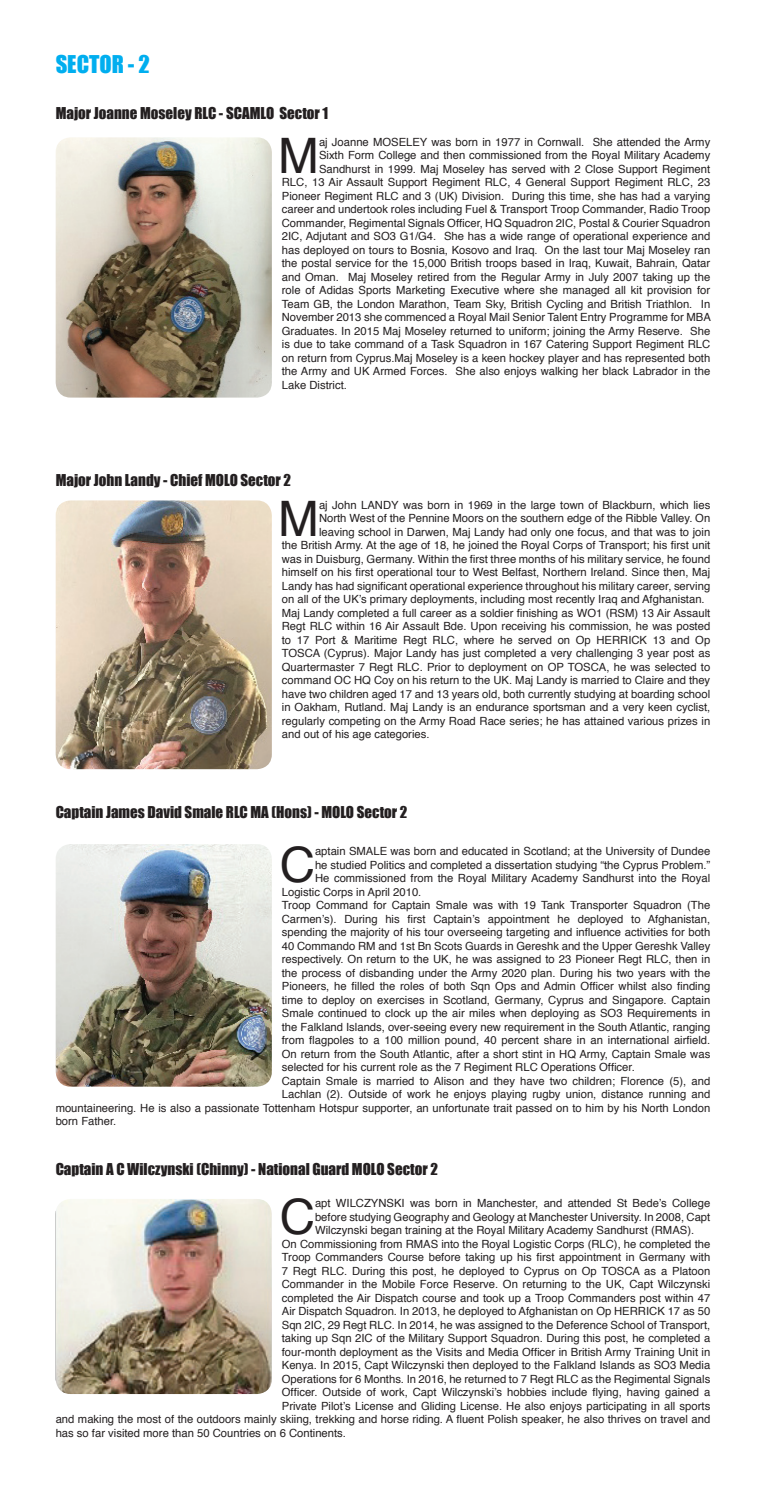
<style>
.page{position:relative;width:766px;height:1510px;background:#fff}
.page>*{position:absolute;margin:0;border:0;box-sizing:border-box;transform-origin:0 0}
.t1{font:48.88px "Helvetica";color:#231f20}
.t2{font:22.5px "Impact";color:#00aeef}
.t3{font:15px "Impact";color:#231f20}
.t4{font:11.25px/13.5px "Helvetica";color:#231f20;text-align:justify}
</style>
<div class="page">
<img style="left:56px;top:500px;width:216px;height:269px">
<img style="left:56px;top:844px;width:216px;height:242px">
<img style="left:56px;top:1199px;width:216px;height:195px">
<img style="left:56px;top:137px;width:216px;height:260px">
<p class="t2" style="left:56px;top:47px;width:96px">SECTOR - 2</p>
<p class="t3" style="left:56px;top:102px;width:274px">Major Joanne Moseley RLC - SCAMLO Sector 1</p>
<p class="t1" style="left:278px;top:118px;width:42px">M</p>
<p class="t4" style="left:319px;top:135px;width:392px">aj Joanne MOSELEY was born in 1977 in Cornwall. She attended the Army</p>
<p class="t4" style="left:319px;top:149px;width:392px">Sixth Form College and then commissioned from the Royal Military Academy</p>
<p class="t4" style="left:319px;top:162px;width:392px">Sandhurst in 1999. Maj Moseley has served with 2 Close Support Regiment</p>
<p class="t4" style="left:282px;top:176px;width:430px">RLC, 13 Air Assault Support Regiment RLC, 4 General Support Regiment RLC, 23</p>
<p class="t4" style="left:282px;top:189px;width:430px">Pioneer Regiment RLC and 3 (UK) Division. During this time, she has had a varying</p>
<p class="t4" style="left:282px;top:203px;width:430px">career and undertook roles including Fuel &amp; Transport Troop Commander, Radio Troop</p>
<p class="t4" style="left:282px;top:216px;width:430px">Commander, Regimental Signals Officer, HQ Squadron 2IC, Postal &amp; Courier Squadron</p>
<p class="t4" style="left:282px;top:230px;width:430px">2IC, Adjutant and SO3 G1/G4. She has a wide range of operational experience and</p>
<p class="t4" style="left:282px;top:243px;width:430px">has deployed on tours to Bosnia, Kosovo and Iraq. On the last tour Maj Moseley ran</p>
<p class="t4" style="left:282px;top:257px;width:430px">the postal service for the 15,000 British troops based in Iraq, Kuwait, Bahrain, Qatar</p>
<p class="t4" style="left:282px;top:270px;width:430px">and Oman. Maj Moseley retired from the Regular Army in July 2007 taking up the</p>
<p class="t4" style="left:282px;top:284px;width:430px">role of Adidas Sports Marketing Executive where she managed all kit provision for</p>
<p class="t4" style="left:282px;top:297px;width:430px">Team GB, the London Marathon, Team Sky, British Cycling and British Triathlon. In</p>
<p class="t4" style="left:282px;top:311px;width:430px">November 2013 she commenced a Royal Mail Senior Talent Entry Programme for MBA</p>
<p class="t4" style="left:282px;top:324px;width:430px">Graduates. In 2015 Maj Moseley returned to uniform; joining the Army Reserve. She</p>
<p class="t4" style="left:282px;top:338px;width:430px">is due to take command of a Task Squadron in 167 Catering Support Regiment RLC</p>
<p class="t4" style="left:282px;top:351px;width:430px">on return from Cyprus.Maj Moseley is a keen hockey player and has represented both</p>
<p class="t4" style="left:282px;top:365px;width:430px">the Army and UK Armed Forces. She also enjoys walking her black Labrador in the</p>
<p class="t4" style="left:282px;top:378px;width:67px">Lake District.</p>
<p class="t3" style="left:56px;top:468px;width:237px">Major John Landy - Chief MOLO Sector 2</p>
<p class="t1" style="left:278px;top:481px;width:42px">M</p>
<p class="t4" style="left:319px;top:498px;width:392px">aj John LANDY was born in 1969 in the large town of Blackburn, which lies</p>
<p class="t4" style="left:319px;top:512px;width:392px">North West of the Pennine Moors on the southern edge of the Ribble Valley. On</p>
<p class="t4" style="left:319px;top:525px;width:392px">leaving school in Darwen, Maj Landy had only one focus, and that was to join</p>
<p class="t4" style="left:282px;top:539px;width:430px">the British Army. At the age of 18, he joined the Royal Corps of Transport; his first unit</p>
<p class="t4" style="left:282px;top:552px;width:430px">was in Duisburg, Germany. Within the first three months of his military service, he found</p>
<p class="t4" style="left:282px;top:566px;width:430px">himself on his first operational tour to West Belfast, Northern Ireland. Since then, Maj</p>
<p class="t4" style="left:282px;top:579px;width:430px">Landy has had significant operational experience throughout his military career, serving</p>
<p class="t4" style="left:282px;top:593px;width:424px">on all of the UK’s primary deployments, including most recently Iraq and Afghanistan.</p>
<p class="t4" style="left:282px;top:606px;width:430px">Maj Landy completed a full career as a soldier finishing as WO1 (RSM) 13 Air Assault Regt RLC within 16 Air Assault Bde. Upon receiving his commission, he was posted to 17 Port &amp; Maritime Regt RLC, where he served on Op HERRICK 13 and Op TOSCA (Cyprus). Major Landy has just completed a very challenging 3 year post as Quartermaster 7 Regt RLC. Prior to deployment on OP TOSCA, he was selected to command OC HQ Coy on his return to the UK. Maj Landy is married to Claire and they have two children aged 17 and 13 years old, both currently studying at boarding school in Oakham, Rutland. Maj Landy is an endurance sportsman and a very keen cyclist, regularly competing on the Army Road Race series; he has attained various prizes in and out of his age categories.</p>
<p class="t3" style="left:56px;top:800px;width:353px">Captain James David Smale RLC MA (Hons) - MOLO Sector 2</p>
<p class="t1" style="left:279px;top:827px;width:37px">C</p>
<p class="t4" style="left:315px;top:844px;width:396px">aptain SMALE was born and educated in Scotland; at the University of Dundee</p>
<p class="t4" style="left:315px;top:858px;width:396px">he studied Politics and completed a dissertation studying “the Cyprus Problem.”</p>
<p class="t4" style="left:315px;top:871px;width:396px">He commissioned from the Royal Military Academy Sandhurst into the Royal</p>
<p class="t4" style="left:282px;top:885px;width:141px">Logistic Corps in April 2010.</p>
<p class="t4" style="left:282px;top:898px;width:430px">Troop Command for Captain Smale was with 19 Tank Transporter Squadron (The Carmen’s). During his first Captain’s appointment he deployed to Afghanistan, spending the majority of his tour overseeing targeting and influence activities for both 40 Commando RM and 1st Bn Scots Guards in Gereshk and the Upper Gereshk Valley respectively. On return to the UK, he was assigned to 23 Pioneer Regt RLC, then in the process of disbanding under the Army 2020 plan. During his two years with the Pioneers, he filled the roles of both Sqn Ops and Admin Officer whilst also finding time to deploy on exercises in Scotland, Germany, Cyprus and Singapore. Captain Smale continued to clock up the air miles when deploying as SO3 Requirements in the Falkland Islands, over-seeing every new requirement in the South Atlantic, ranging from flagpoles to a 100 million pound, 40 percent share in an international airfield.<br>On return from the South Atlantic, after a short stint in HQ Army, Captain Smale was selected for his current role as the 7 Regiment RLC Operations Officer.</p>
<p class="t4" style="left:282px;top:1074px;width:430px">Captain Smale is married to Alison and they have two children; Florence (5), and</p>
<p class="t4" style="left:282px;top:1087px;width:430px">Lachlan (2). Outside of work he enjoys playing rugby union, distance running and</p>
<p class="t4" style="left:56px;top:1101px;width:656px">mountaineering. He is also a passionate Tottenham Hotspur supporter, an unfortunate trait passed on to him by his North London</p>
<p class="t4" style="left:56px;top:1114px;width:62px">born Father.</p>
<p class="t3" style="left:56px;top:1157px;width:383px">Captain A C Wilczynski (Chinny) - National Guard MOLO Sector 2</p>
<p class="t1" style="left:279px;top:1179px;width:37px">C</p>
<p class="t4" style="left:315px;top:1197px;width:396px">apt WILCZYNSKI was born in Manchester, and attended St Bede’s College before studying Geography and Geology at Manchester University. In 2008, Capt Wilczynski began training at the Royal Military Academy Sandhurst (RMAS).</p>
<p class="t4" style="left:282px;top:1237px;width:430px">On Commissioning from RMAS into the Royal Logistic Corps (RLC), he completed the</p>
<p class="t4" style="left:282px;top:1251px;width:430px">Troop Commanders Course before taking up his first appointment in Germany with</p>
<p class="t4" style="left:282px;top:1264px;width:430px">7 Regt RLC. During this post, he deployed to Cyprus on Op TOSCA as a Platoon</p>
<p class="t4" style="left:282px;top:1278px;width:430px">Commander in the Mobile Force Reserve. On returning to the UK, Capt Wilczynski</p>
<p class="t4" style="left:282px;top:1291px;width:430px">completed the Air Dispatch course and took up a Troop Commanders post within 47</p>
<p class="t4" style="left:282px;top:1305px;width:430px">Air Dispatch Squadron. In 2013, he deployed to Afghanistan on Op HERRICK 17 as 50</p>
<p class="t4" style="left:282px;top:1318px;width:430px">Sqn 2IC, 29 Regt RLC. In 2014, he was assigned to the Deference School of Transport,</p>
<p class="t4" style="left:282px;top:1332px;width:430px">taking up Sqn 2IC of the Military Support Squadron. During this post, he completed a</p>
<p class="t4" style="left:282px;top:1345px;width:430px">four-month deployment as the Visits and Media Officer in British Army Training Unit in</p>
<p class="t4" style="left:282px;top:1359px;width:430px">Kenya. In 2015, Capt Wilczynski then deployed to the Falkland Islands as SO3 Media</p>
<p class="t4" style="left:282px;top:1372px;width:430px">Operations for 6 Months. In 2016, he returned to 7 Regt RLC as the Regimental Signals</p>
<p class="t4" style="left:282px;top:1386px;width:430px">Officer. Outside of work, Capt Wilczynski’s hobbies include flying, having gained a</p>
<p class="t4" style="left:282px;top:1399px;width:430px">Private Pilot’s License and Gliding License. He also enjoys participating in all sports</p>
<p class="t4" style="left:56px;top:1413px;width:656px">and making the most of the outdoors mainly skiing, trekking and horse riding. A fluent Polish speaker, he also thrives on travel and</p>
<p class="t4" style="left:56px;top:1426px;width:292px">has so far visited more than 50 Countries on 6 Continents.</p>
</div>
